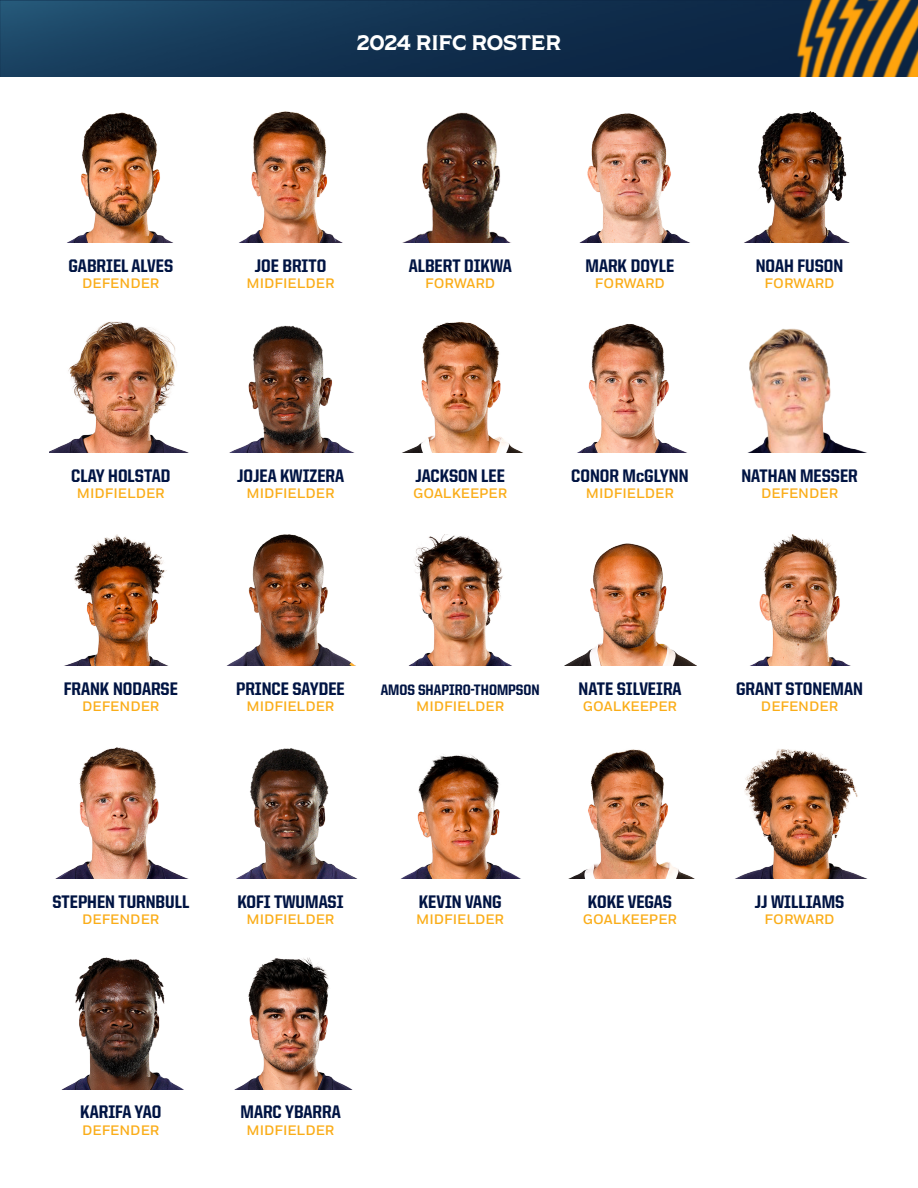
<style>
.page{position:relative;width:918px;height:1188px;background:#fff}
.page>*{position:absolute;margin:0;border:0;box-sizing:border-box;transform-origin:0 0}
.t1{font:21px "Shackleton";color:#fff}
.t2{font:800 18.3px "United Sans Semi Cond";color:#001443}
.t3{font:800 15.15px "United Sans Semi Cond";color:#001443}
.t4{font:500 13.65px "Fort";color:#faad19}
</style>
<div class="page">
<img style="left:236px;top:958px;width:115px;height:131px">
<img style="left:63px;top:958px;width:120px;height:131px">
<img style="left:735px;top:749px;width:133px;height:130px">
<img style="left:568px;top:749px;width:127px;height:130px">
<img style="left:400px;top:754px;width:121px;height:125px">
<img style="left:236px;top:748px;width:122px;height:131px">
<img style="left:55px;top:747px;width:134px;height:132px">
<img style="left:750px;top:534px;width:101px;height:132px">
<img style="left:564px;top:543px;width:133px;height:123px">
<img style="left:408px;top:534px;width:104px;height:132px">
<img style="left:226px;top:534px;width:130px;height:132px">
<img style="left:64px;top:534px;width:105px;height:132px">
<img style="left:577px;top:324px;width:110px;height:129px">
<img style="left:747px;top:328px;width:120px;height:125px">
<img style="left:402px;top:322px;width:122px;height:131px">
<img style="left:229px;top:325px;width:126px;height:128px">
<img style="left:50px;top:321px;width:139px;height:132px">
<img style="left:745px;top:111px;width:103px;height:131px">
<img style="left:581px;top:113px;width:107px;height:129px">
<img style="left:404px;top:112px;width:105px;height:130px">
<img style="left:240px;top:111px;width:101px;height:131px">
<img style="left:68px;top:112px;width:104px;height:130px">
<img style="left:0;top:0;width:788px;height:77px">
<img style="left:788px;top:0;width:130px;height:77px">
<p class="t1" style="left:357px;top:26px;width:206px">2024 RIFC ROSTER</p>
<p class="t2" style="left:68px;top:255px;width:106px">GABRIEL ALVES</p>
<p class="t4" style="left:82px;top:275px;width:79px">DEFENDER</p>
<p class="t2" style="left:255px;top:255px;width:73px">JOE BRITO</p>
<p class="t4" style="left:247px;top:275px;width:89px">MIDFIELDER</p>
<p class="t2" style="left:409px;top:255px;width:105px">ALBERT DIKWA</p>
<p class="t4" style="left:425px;top:275px;width:72px">FORWARD</p>
<p class="t2" style="left:586px;top:255px;width:90px">MARK DOYLE</p>
<p class="t4" style="left:595px;top:275px;width:72px">FORWARD</p>
<p class="t2" style="left:756px;top:255px;width:89px">NOAH FUSON</p>
<p class="t4" style="left:765px;top:275px;width:72px">FORWARD</p>
<p class="t2" style="left:71px;top:466px;width:101px">CLAY HOLSTAD</p>
<p class="t4" style="left:77px;top:485px;width:89px">MIDFIELDER</p>
<p class="t2" style="left:237px;top:466px;width:109px">JOJEA KWIZERA</p>
<p class="t4" style="left:247px;top:485px;width:89px">MIDFIELDER</p>
<p class="t2" style="left:415px;top:466px;width:91px">JACKSON LEE</p>
<p class="t4" style="left:413px;top:485px;width:96px">GOALKEEPER</p>
<p class="t2" style="left:571px;top:466px;width:119px">CONOR McGLYNN</p>
<p class="t4" style="left:586px;top:485px;width:89px">MIDFIELDER</p>
<p class="t2" style="left:741px;top:466px;width:118px">NATHAN MESSER</p>
<p class="t4" style="left:761px;top:485px;width:79px">DEFENDER</p>
<p class="t2" style="left:64px;top:679px;width:116px">FRANK NODARSE</p>
<p class="t4" style="left:82px;top:698px;width:79px">DEFENDER</p>
<p class="t2" style="left:236px;top:679px;width:110px">PRINCE SAYDEE</p>
<p class="t4" style="left:247px;top:698px;width:89px">MIDFIELDER</p>
<p class="t3" style="left:381px;top:682px;width:161px">AMOS SHAPIRO-THOMPSON</p>
<p class="t4" style="left:416px;top:698px;width:89px">MIDFIELDER</p>
<p class="t2" style="left:579px;top:679px;width:105px">NATE SILVEIRA</p>
<p class="t4" style="left:583px;top:698px;width:96px">GOALKEEPER</p>
<p class="t2" style="left:736px;top:679px;width:128px">GRANT STONEMAN</p>
<p class="t4" style="left:761px;top:698px;width:79px">DEFENDER</p>
<p class="t2" style="left:52px;top:892px;width:138px">STEPHEN TURNBULL</p>
<p class="t4" style="left:82px;top:911px;width:79px">DEFENDER</p>
<p class="t2" style="left:237px;top:892px;width:108px">KOFI TWUMASI</p>
<p class="t4" style="left:247px;top:911px;width:89px">MIDFIELDER</p>
<p class="t2" style="left:80px;top:1102px;width:83px">KARIFA YAO</p>
<p class="t4" style="left:82px;top:1122px;width:79px">DEFENDER</p>
<p class="t2" style="left:241px;top:1102px;width:102px">MARC YBARRA</p>
<p class="t4" style="left:247px;top:1122px;width:89px">MIDFIELDER</p>
<p class="t2" style="left:419px;top:892px;width:85px">KEVIN VANG</p>
<p class="t4" style="left:416px;top:911px;width:89px">MIDFIELDER</p>
<p class="t2" style="left:588px;top:892px;width:86px">KOKE VEGAS</p>
<p class="t4" style="left:583px;top:911px;width:96px">GOALKEEPER</p>
<p class="t2" style="left:755px;top:892px;width:91px">JJ WILLIAMS</p>
<p class="t4" style="left:765px;top:911px;width:72px">FORWARD</p>
</div>
